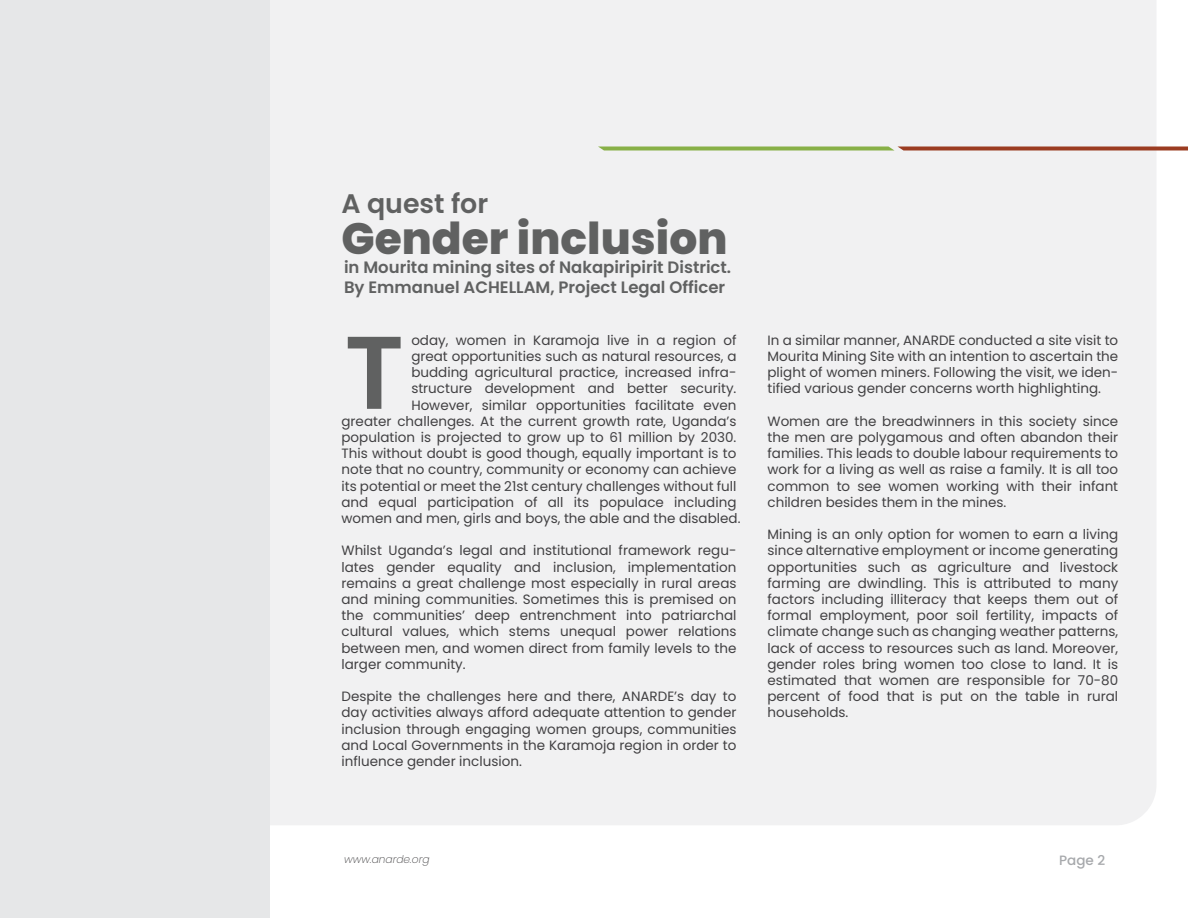
<style>
.page{position:relative;width:1188px;height:918px;background:#fff}
.page>*{position:absolute;margin:0;border:0;box-sizing:border-box;transform-origin:0 0}
.t1{font:600 103.2px "Poppins";color:#606161}
.t2{font:800 43.95px "Poppins";color:#606161}
.t3{font:600 26.85px "Poppins";color:#606161}
.t4{font:600 16.5px/19.8px "Poppins";color:#606161}
.t5{font:13.5px/16.2px "Poppins";color:#414042;text-align:justify}
.t6{font:500 13.5px "Poppins";color:#a7a9ac}
.t7{font:italic 200 10.65px "Poppins";color:#414042}
</style>
<div class="page">
<div style="left:270px;top:0;width:886px;height:825px;background:#f1f1f2"></div>
<div style="left:0;top:0;width:270px;height:918px;background:#e6e7e8"></div>
<svg style="left:598px;top:147px;width:590px;height:4px;background:#9f874f"></svg>
<h3 class="t3" style="left:341px;top:188px;width:148px">A quest for</h3>
<h2 class="t2" style="left:342px;top:213px;width:388px">Gender inclusion</h2>
<p class="t4" style="left:344px;top:258px;width:389px">in Mourita mining sites of Nakapiripirit District.<br>By Emmanuel ACHELLAM, Project Legal Officer</p>
<p class="t5" style="left:411px;top:332px;width:327px">oday, women in Karamoja live in a region of</p>
<p class="t5" style="left:411px;top:348px;width:327px">great opportunities such as natural resources, a</p>
<p class="t5" style="left:411px;top:364px;width:327px">budding agricultural practice, increased infra-</p>
<p class="t5" style="left:411px;top:381px;width:327px">structure development and better security.</p>
<p class="t5" style="left:411px;top:397px;width:327px">However, similar opportunities facilitate even</p>
<p class="t5" style="left:341px;top:413px;width:397px">greater challenges. At the current growth rate, Uganda’s</p>
<p class="t5" style="left:341px;top:429px;width:396px">population is projected to grow up to 61 million by 2030.</p>
<p class="t5" style="left:341px;top:445px;width:396px">This without doubt is good though, equally important is to</p>
<p class="t5" style="left:341px;top:462px;width:396px">note that no country, community or economy can achieve</p>
<p class="t5" style="left:341px;top:478px;width:396px">its potential or meet the 21st century challenges without full</p>
<p class="t5" style="left:341px;top:494px;width:397px">and equal participation of all its populace including</p>
<p class="t5" style="left:341px;top:510px;width:401px">women and men, girls and boys, the able and the disabled.</p>
<p class="t5" style="left:341px;top:543px;width:397px">Whilst Uganda’s legal and institutional framework regu&shy;lates gender equality and inclusion, implementation remains a great challenge most especially in rural areas and mining communities. Sometimes this is premised on the communities’ deep entrenchment into patriarchal cultural values, which stems unequal power relations between men, and women direct from family levels to the larger community.</p>
<p class="t5" style="left:341px;top:688px;width:397px">Despite the challenges here and there, ANARDE’s day to day activities always afford adequate attention to gender inclusion through engaging women groups, communities and Local Governments in the Karamoja region in order to influence gender inclusion.</p>
<h1 class="t1" style="left:344px;top:313px;width:61px">T</h1>
<p class="t5" style="left:768px;top:332px;width:352px">In a similar manner, ANARDE conducted a site visit to Mourita Mining Site with an intention to ascertain the plight of women miners. Following the visit, we iden&shy;tified various gender concerns worth highlighting.</p>
<p class="t5" style="left:768px;top:413px;width:352px">Women are the breadwinners in this society since the men are polygamous and often abandon their families. This leads to double labour requirements to work for a living as well as raise a family. It is all too common to see women working with their infant children besides them in the mines.</p>
<p class="t5" style="left:768px;top:526px;width:352px">Mining is an only option for women to earn a living since alternative employment or income generating opportunities such as agriculture and livestock farming are dwindling. This is attributed to many factors including illiteracy that keeps them out of formal employment, poor soil fertility, impacts of climate change such as changing weather patterns, lack of access to resources such as land. Moreover, gender roles bring women too close to land. It is estimated that women are responsible for 70-80 percent of food that is put on the table in rural households.</p>
<p class="t7" style="left:344px;top:853px;width:87px">www.anarde.org</p>
<p class="t6" style="left:1059px;top:852px;width:47px">Page 2</p>
</div>
